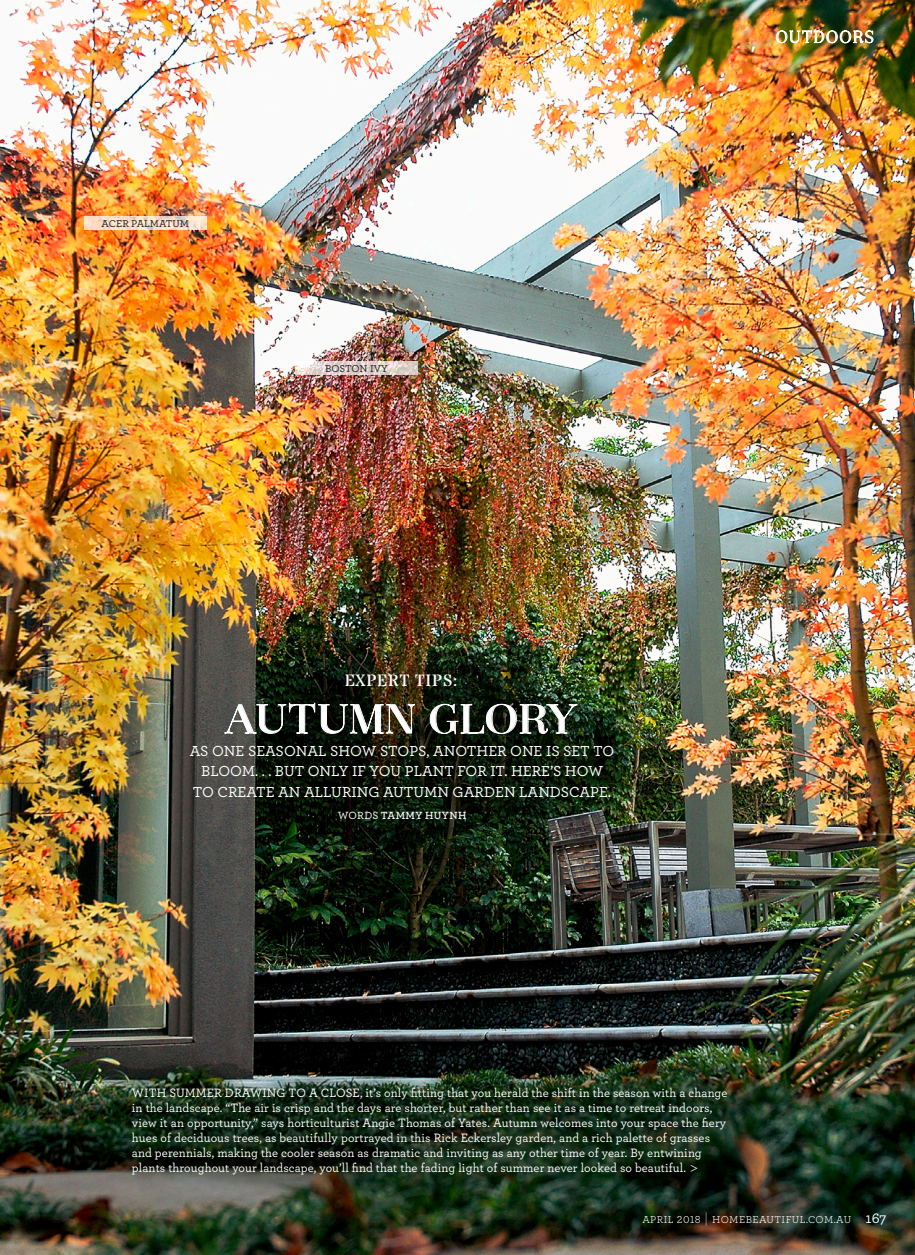
<style>
.page{position:relative;width:915px;height:1255px;background:#fff}
.page>*{position:absolute;margin:0;border:0;box-sizing:border-box;transform-origin:0 0}
.HEADING__narziss{font:500 40.5px "Narziss";letter-spacing:.03em;color:#fff;scale:1.1 1}
.Breakout_9_Crosshead{font:16.5px "Stardos Stencil";letter-spacing:.05em;color:#fff}
.Slug{font:16.5px "Narziss";letter-spacing:.11em;color:#fff}
.INTRODUCTION{font:500 15.15px/19.4px "Archer";color:#fff;text-align:center}
.IDEA_COPY{font:500 12.75px/15px "Archer";letter-spacing:.01em;color:#fff}
.BYLINE_LIGHT{font:600 10.95px "Archer";letter-spacing:.035em;color:#fff}
.t1{font:10.5px "Archer";letter-spacing:.04em;color:#fff}
.IDEA_COPY-2{font:500 10.5px "Archer";letter-spacing:-.01em;color:#231f20}
.s1{font-size:16.5px}
.s2{font-weight:500}
.s3{font-family:"Whitman";font-weight:400;font-size:13.8px}
.s4{font-family:"P22 Underground";font-weight:100;font-size:19.5px}
.s5{font-weight:500;font-size:15px}
</style>
<div class="page">
<img style="left:0;top:0;width:914px;height:1254px">
<img style="left:224px;top:703px;width:191px;height:30px">
<svg style="left:430px;top:704px;width:147px;height:30px;background:#363f35"></svg>
<img style="left:775px;top:30px;width:98px;height:19px">
<svg style="left:84px;top:216px;width:123px;height:13px;background:#f8dec8"></svg>
<svg style="left:295px;top:361px;width:123px;height:14px;background:#e3d6d1"></svg>
<p class="IDEA_COPY-2" style="left:102px;top:216px;width:89px">ACER PALMATUM</p>
<p class="IDEA_COPY-2" style="left:325px;top:361px;width:64px">BOSTON IVY</p>
<p class="Slug" style="left:775px;top:27px;width:99px">OUTDOORS</p>
<p class="Breakout_9_Crosshead" style="left:344px;top:670px;width:114px">EXPERT TIPS:</p>
<p class="HEADING__narziss" style="left:224px;top:695px;width:322px">AUTUMN GLORY</p>
<p class="INTRODUCTION" style="left:190px;top:740px;width:426px">AS ONE SEASONAL SHOW STOPS, ANOTHER ONE IS SET TO<br>BLOOM. . . BUT ONLY IF YOU PLANT FOR IT. HERE’S HOW</p>
<p class="INTRODUCTION" style="left:193px;top:781px;width:420px">TO CREATE AN ALLURING AUTUMN GARDEN LANDSCAPE<span class="s1">.</span></p>
<p class="BYLINE_LIGHT" style="left:337px;top:807px;width:130px"><span class="s2">WORDS</span> TAMMY HUYNH</p>
<p class="IDEA_COPY" style="left:132px;top:1084px;width:597px">WITH SUMMER DRAWING TO A CLOSE, it’s only fitting that you herald the shift in the season with a change in the landscape. “The air is crisp and the days are shorter, but rather than see it as a time to retreat indoors, view it an opportunity,” says horticulturist Angie Thomas of Yates. Autumn welcomes into your space the fiery hues of deciduous trees, as beautifully portrayed in this Rick Eckersley garden, and a rich palette of grasses and perennials, making the cooler season as dramatic and inviting as any other time of year. By entwining plants throughout your landscape, you’ll find that the fading light of summer never looked so beautiful. <span class="s3">&gt;</span></p>
<p class="t1" style="left:642px;top:1211px;width:246px">APRIL 2018 <span class="s4">I</span> HOMEBEAUTIFUL.COM.AU <span class="s5">167</span></p>
</div>
